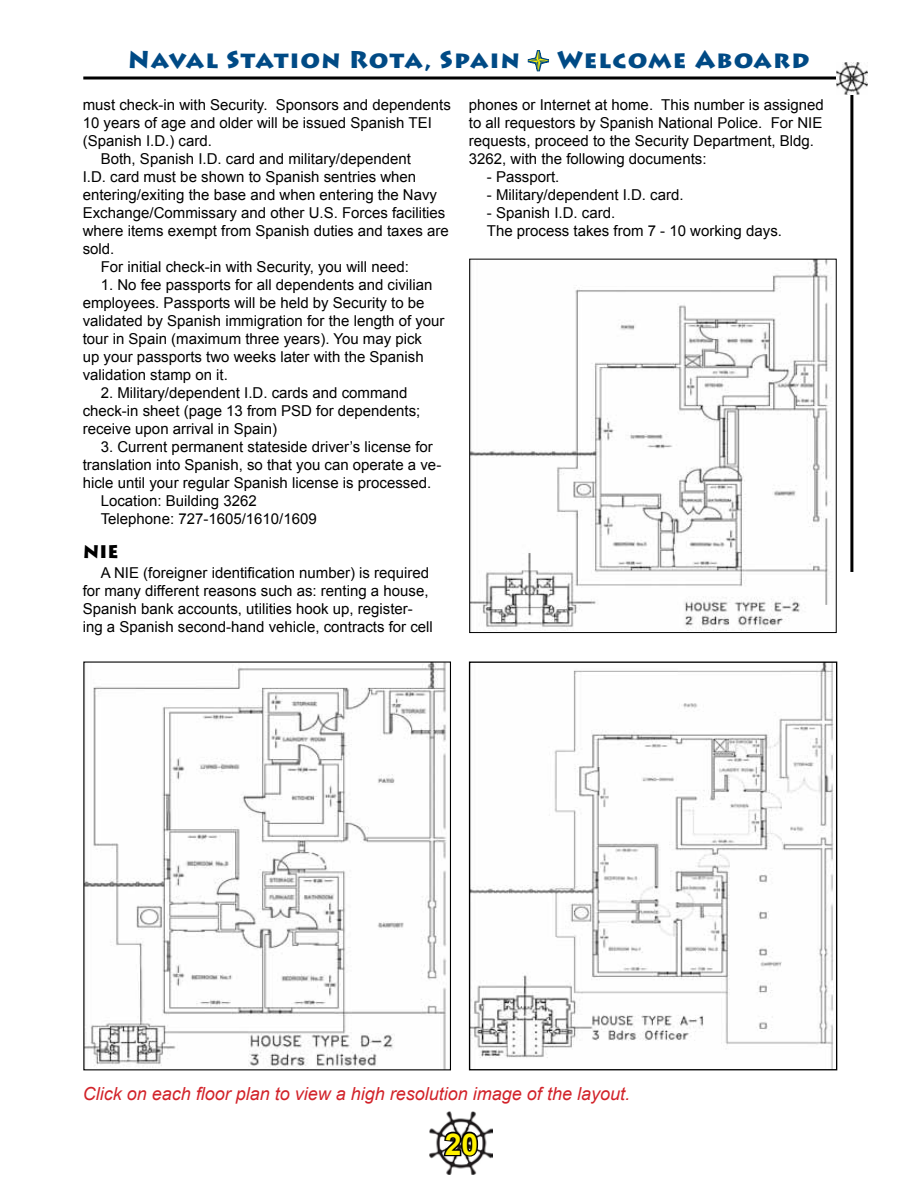
<style>
.page{position:relative;width:918px;height:1188px;background:#fff}
.page>*{position:absolute;margin:0;border:0;box-sizing:border-box;transform-origin:0 0}
.t1{font:700 30px "Arial";color:#fff200}
.t2{font:900 24px "Lithos Pro";letter-spacing:.05em;color:#004a85}
.t3{font:italic 18px "Arial";color:#d2232a}
.t4{font:900 18px "Lithos Pro";color:#000}
.t5{font:15px/18px "Arial";color:#000}
.s1{color:#fff200}
</style>
<div class="page">
<img style="left:430px;top:1111px;width:63px;height:64px">
<svg style="left:83px;top:76px;width:753px;height:4px;background:#3f3f3f"></svg>
<hr style="left:850px;top:92px;width:3px;height:480px;background:#000">
<img style="left:836px;top:63px;width:32px;height:32px">
<svg style="left:515px;top:50px;width:58px;height:30px"></svg>
<img style="left:85px;top:663px;width:362px;height:405px">
<img style="left:471px;top:261px;width:359px;height:370px">
<div style="left:469px;top:259px;width:368px;height:374px;border:1px solid #000"></div>
<svg style="left:442px;top:1129px;width:38px;height:29px"></svg>
<img style="left:471px;top:664px;width:363px;height:404px">
<div style="left:469px;top:662px;width:368px;height:408px;border:1px solid #000"></div>
<h2 class="t2" style="left:128px;top:45px;width:683px">Naval Station Rota, Spain <span class="s1">●</span> Welcome Aboard</h2>
<p class="t5" style="left:83px;top:95px;width:370px">must check-in with Security. Sponsors and dependents</p>
<p class="t5" style="left:83px;top:113px;width:351px">10 years of age and older will be issued Spanish TEI</p>
<p class="t5" style="left:83px;top:131px;width:131px">(Spanish I.D.) card.</p>
<p class="t5" style="left:101px;top:149px;width:312px">Both, Spanish I.D. card and military/dependent</p>
<p class="t5" style="left:83px;top:167px;width:335px">I.D. card must be shown to Spanish sentries when</p>
<p class="t5" style="left:83px;top:185px;width:356px">entering/exiting the base and when entering the Navy</p>
<p class="t5" style="left:83px;top:203px;width:364px">Exchange/Commissary and other U.S. Forces facilities</p>
<p class="t5" style="left:83px;top:221px;width:367px">where items exempt from Spanish duties and taxes are</p>
<p class="t5" style="left:83px;top:239px;width:33px">sold.</p>
<p class="t5" style="left:101px;top:257px;width:310px">For initial check-in with Security, you will need:</p>
<p class="t5" style="left:83px;top:275px;width:363px;text-indent:18px">1. No fee passports for all dependents and civilian employees. Passports will be held by Security to be validated by Spanish immigration for the length of your tour in Spain (maximum three years). You may pick<br>up your passports two weeks later with the Spanish validation stamp on it.</p>
<p class="t5" style="left:83px;top:383px;width:339px;text-indent:18px">2. Military/dependent I.D. cards and command check-in sheet (page 13 from PSD for dependents; receive upon arrival in Spain)</p>
<p class="t5" style="left:101px;top:437px;width:334px">3. Current permanent stateside driver’s license for</p>
<p class="t5" style="left:83px;top:455px;width:360px">translation into Spanish, so that you can operate a ve-</p>
<p class="t5" style="left:83px;top:473px;width:350px">hicle until your regular Spanish license is processed.</p>
<p class="t5" style="left:101px;top:491px;width:157px">Location: Building 3262</p>
<p class="t5" style="left:101px;top:509px;width:217px">Telephone: 727-1605/1610/1609</p>
<p class="t5" style="left:83px;top:563px;width:352px;text-indent:18px">A NIE (foreigner identification number) is required for many different reasons such as: renting a house, Spanish bank accounts, utilities hook up, register&shy;ing a Spanish second-hand vehicle, contracts for cell</p>
<p class="t5" style="left:469px;top:95px;width:356px">phones or Internet at home. This number is assigned to all requestors by Spanish National Police. For NIE requests, proceed to the Security Department, Bldg.<br>3262, with the following documents:</p>
<p class="t5" style="left:487px;top:167px;width:74px">- Passport.</p>
<p class="t5" style="left:487px;top:185px;width:198px">- Military/dependent I.D. card.</p>
<p class="t5" style="left:487px;top:203px;width:297px">- Spanish I.D. card.<br>The process takes from 7 - 10 working days.</p>
<p class="t4" style="left:83px;top:540px;width:37px">NIE</p>
<p class="t3" style="left:83px;top:1082px;width:549px">Click on each floor plan to view a high resolution image of the layout.</p>
<h1 class="t1" style="left:445px;top:1124px;width:35px">20</h1>
</div>
